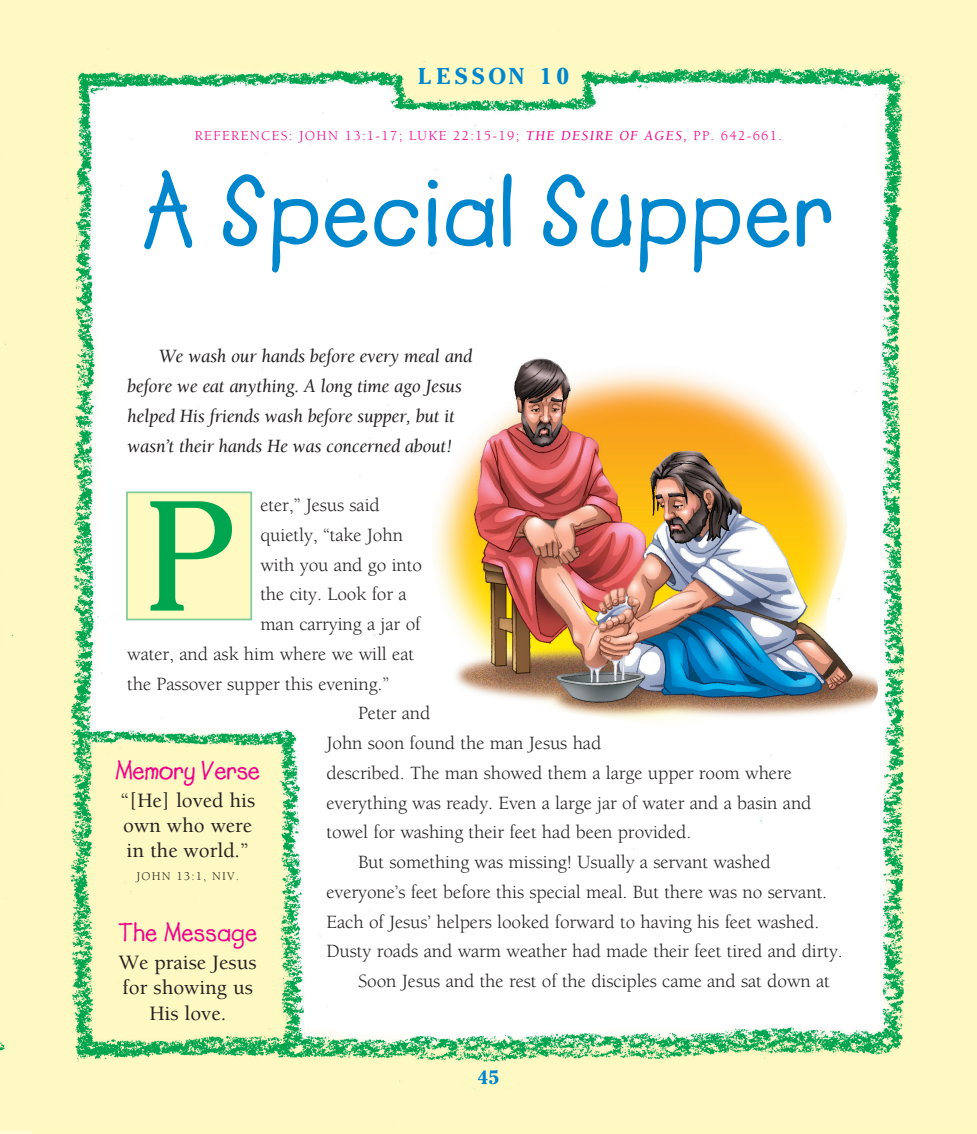
<style>
.page{position:relative;width:977px;height:1134px;background:#fff}
.page>*{position:absolute;margin:0;border:0;box-sizing:border-box;transform-origin:0 0}
.t1{font:155.4px "Cheltenham";color:#00a54f}
._2__Headline{font:101.5px "Lemonade ICG Bold";letter-spacing:.01em;color:#0086cc}
.Memory_Verse__title{font:26.25px "Lemonade ICG Bold";letter-spacing:-.015em;color:#ed028c}
.t2{font:700 22.75px "Cheltenham";letter-spacing:.2em;color:#0086cc}
._3__Mem_Mess{font:500 21px/25.2px "Berkeley";color:#231f20}
.First_Paragraph{font:19.25px/29.8px "Berkeley";letter-spacing:-.005em;color:#231f20}
.t3{font:italic 19.25px/29.8px "Berkeley";letter-spacing:-.015em;color:#231f20}
.t4{font:700 19.25px "Cheltenham";color:#0086cc}
._6__Reference_text{font:14px "Berkeley";letter-spacing:.095em;color:#ed028c}
.t5{font:12.25px "Berkeley";letter-spacing:.095em;color:#231f20}
.s1{font-style:italic}
</style>
<div class="page">
<img style="left:32px;top:0;width:944px;height:1129px">
<div style="left:0;top:0;width:32px;height:1134px;background:#fef9c2"></div>
<div style="left:126px;top:491px;width:126px;height:129px;background:#fffac1;border:2px solid #80ca9c"></div>
<img style="left:428px;top:346px;width:463px;height:384px">
<p class="t2" style="left:418px;top:63px;width:153px">LESSON 10</p>
<p class="_6__Reference_text" style="left:195px;top:128px;width:588px">REFERENCES: JOHN 13:1-17; LUKE 22:15-19; <span class="s1">THE DESIRE OF AGES,</span> PP. 642-661.</p>
<p class="_2__Headline" style="left:141px;top:151px;width:694px">A Special Supper</p>
<p class="t3" style="left:127px;top:342px;width:346px;text-indent:32px">We wash our hands before every meal and before we eat anything. A long time ago Jesus helped His friends wash before supper, but it wasn’t their hands He was concerned about!</p>
<p class="First_Paragraph" style="left:260px;top:491px;width:121px">eter,” Jesus said</p>
<p class="First_Paragraph" style="left:260px;top:520px;width:144px">quietly, “take John</p>
<p class="First_Paragraph" style="left:260px;top:550px;width:163px">with you and go into</p>
<p class="First_Paragraph" style="left:260px;top:580px;width:148px">the city. Look for a</p>
<p class="First_Paragraph" style="left:260px;top:610px;width:162px">man carrying a jar of</p>
<p class="First_Paragraph" style="left:127px;top:639px;width:288px">water, and ask him where we will eat</p>
<p class="First_Paragraph" style="left:127px;top:669px;width:263px">the Passover supper this evening.”</p>
<p class="First_Paragraph" style="left:326px;top:699px;width:486px;text-indent:32px">Peter and<br>John soon found the man Jesus had<br>described. The man showed them a large upper room where everything was ready. Even a large jar of water and a basin and towel for washing their feet had been provided.</p>
<p class="First_Paragraph" style="left:326px;top:848px;width:518px;text-indent:32px">But something was missing! Usually a servant washed everyone’s feet before this special meal. But there was no servant.<br>Each of Jesus’ helpers looked forward to having his feet washed.<br>Dusty roads and warm weather had made their feet tired and dirty.</p>
<p class="First_Paragraph" style="left:358px;top:967px;width:473px">Soon Jesus and the rest of the disciples came and sat down at</p>
<p class="t1" style="left:145px;top:466px;width:95px">P</p>
<p class="Memory_Verse__title" style="left:115px;top:755px;width:146px">Memory Verse</p>
<p class="_3__Mem_Mess" style="left:120px;top:788px;width:136px">“[He] loved his own who were in the world.”</p>
<p class="t5" style="left:136px;top:870px;width:104px">JOHN 13:1, NIV.</p>
<p class="Memory_Verse__title" style="left:118px;top:917px;width:141px">The Message</p>
<p class="_3__Mem_Mess" style="left:119px;top:950px;width:139px;text-align:center">We praise Jesus for showing us<br>His love.</p>
<p class="t4" style="left:477px;top:1065px;width:23px">45</p>
</div>
